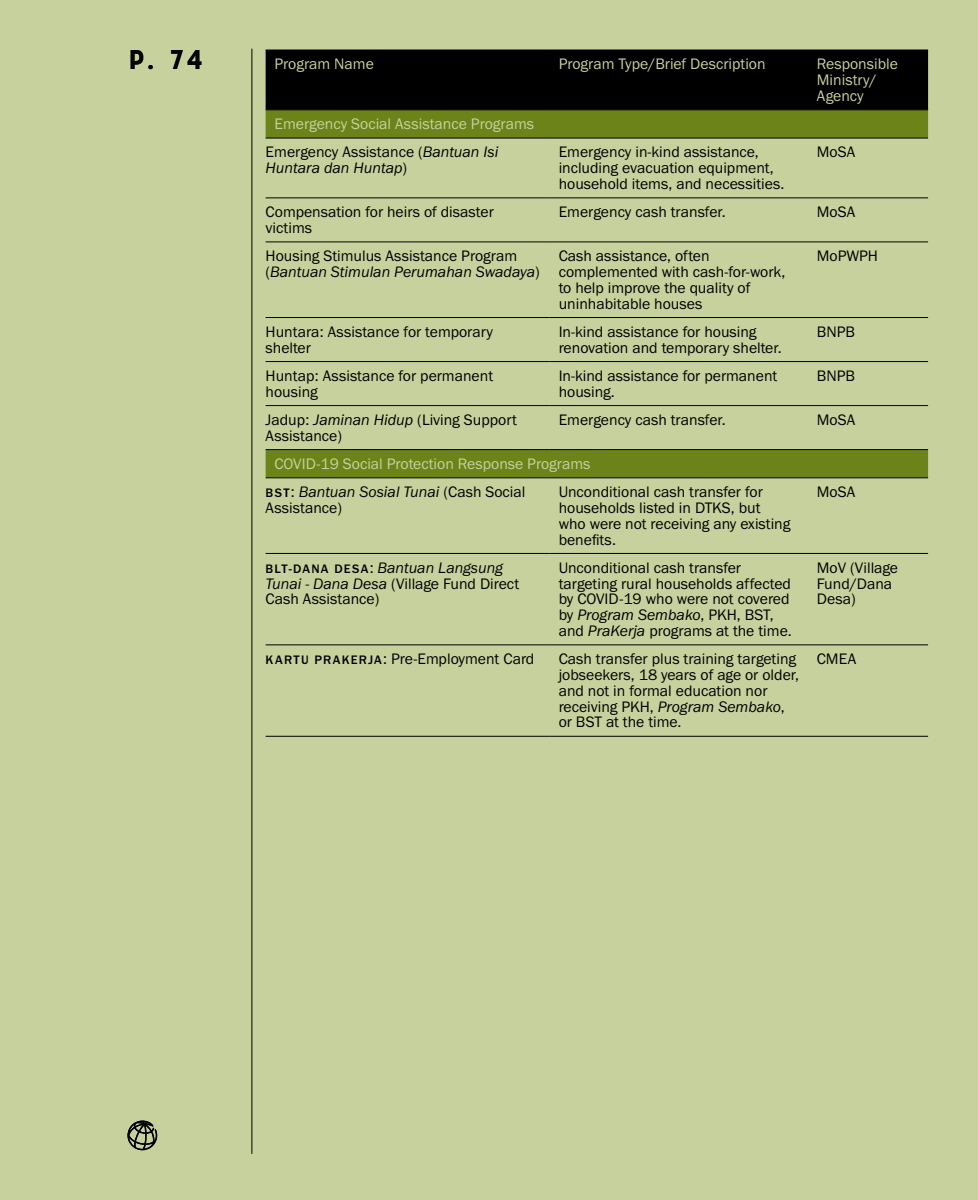
<style>
.page{position:relative;width:978px;height:1200px;background:#c7d19e}
.page>*{position:absolute;margin:0;border:0;box-sizing:border-box;transform-origin:0 0}
.t1{font:700 26.85px "Korolev";color:#000}
.footnote___Source{font:15.75px/15.8px "Franklin Gothic URW Boo";color:#000}
.footnote___Source-2{font:15.75px/15.8px "Franklin Gothic URW Boo";color:#c7d19e}
.footnote___Source-3{font:15.75px/15.8px "Franklin Gothic URW Boo Ita";color:#000}
.s1{font-family:"Franklin Gothic URW Boo"}
.s2{font-family:"Franklin Gothic URW Boo Ita"}
.s3{font-family:"Franklin Gothic URW";font-weight:500;font-size:12.75px}
</style>
<div class="page">
<div style="left:266px;top:51px;width:662px;height:59px;background:#000"></div>
<svg style="left:266px;top:111px;width:662px;height:367px"></svg>
<hr style="left:266px;top:50px;width:284px;height:1px;background:#000">
<hr style="left:550px;top:50px;width:258px;height:1px;background:#000">
<hr style="left:808px;top:50px;width:120px;height:1px;background:#000">
<hr style="left:266px;top:110px;width:284px;height:1px;background:#000">
<hr style="left:550px;top:110px;width:258px;height:1px;background:#000">
<hr style="left:808px;top:110px;width:120px;height:1px;background:#000">
<hr style="left:266px;top:198px;width:284px;height:1px;background:#000">
<hr style="left:550px;top:198px;width:258px;height:1px;background:#000">
<hr style="left:808px;top:198px;width:120px;height:1px;background:#000">
<hr style="left:266px;top:242px;width:284px;height:1px;background:#000">
<hr style="left:550px;top:242px;width:258px;height:1px;background:#000">
<hr style="left:808px;top:242px;width:120px;height:1px;background:#000">
<hr style="left:266px;top:317px;width:284px;height:1px;background:#000">
<hr style="left:550px;top:317px;width:258px;height:1px;background:#000">
<hr style="left:808px;top:317px;width:120px;height:1px;background:#000">
<hr style="left:266px;top:361px;width:284px;height:1px;background:#000">
<hr style="left:550px;top:361px;width:258px;height:1px;background:#000">
<hr style="left:808px;top:361px;width:120px;height:1px;background:#000">
<hr style="left:266px;top:405px;width:284px;height:1px;background:#000">
<hr style="left:550px;top:405px;width:258px;height:1px;background:#000">
<hr style="left:808px;top:405px;width:120px;height:1px;background:#000">
<hr style="left:266px;top:553px;width:284px;height:1px;background:#000">
<hr style="left:550px;top:553px;width:258px;height:1px;background:#000">
<hr style="left:808px;top:553px;width:120px;height:1px;background:#000">
<hr style="left:266px;top:645px;width:284px;height:1px;background:#000">
<hr style="left:550px;top:645px;width:258px;height:1px;background:#000">
<hr style="left:808px;top:645px;width:120px;height:1px;background:#000">
<hr style="left:266px;top:736px;width:284px;height:1px;background:#000">
<hr style="left:550px;top:736px;width:258px;height:1px;background:#000">
<hr style="left:808px;top:736px;width:120px;height:1px;background:#000">
<hr style="left:266px;top:138px;width:284px;height:1px;background:#000">
<hr style="left:550px;top:138px;width:258px;height:1px;background:#000">
<hr style="left:808px;top:138px;width:120px;height:1px;background:#000">
<hr style="left:266px;top:449px;width:284px;height:1px;background:#000">
<hr style="left:550px;top:449px;width:258px;height:1px;background:#000">
<hr style="left:808px;top:449px;width:120px;height:1px;background:#000">
<hr style="left:266px;top:478px;width:284px;height:1px;background:#000">
<hr style="left:550px;top:478px;width:258px;height:1px;background:#000">
<hr style="left:808px;top:478px;width:120px;height:1px;background:#000">
<hr style="left:252px;top:49px;width:1px;height:1105px;background:#000">
<svg style="left:127px;top:1121px;width:30px;height:29px"></svg>
<h1 class="t1" style="left:129px;top:43px;width:75px">P. 74</h1>
<p class="footnote___Source-2" style="left:274px;top:56px;width:101px">Program Name</p>
<p class="footnote___Source-2" style="left:559px;top:56px;width:208px">Program Type/Brief Description</p>
<p class="footnote___Source-2" style="left:817px;top:56px;width:83px">Responsible<br>Ministry/<br>Agency</p>
<p class="footnote___Source-2" style="left:274px;top:116px;width:261px">Emergency Social Assistance Programs</p>
<p class="footnote___Source-3" style="left:266px;top:144px;width:234px"><span class="s1">Emergency Assistance (</span>Bantuan Isi<br>Huntara dan Huntap<span class="s1">)</span></p>
<p class="footnote___Source" style="left:559px;top:144px;width:227px">Emergency in-kind assistance, including evacuation equipment, household items, and necessities.</p>
<p class="footnote___Source" style="left:817px;top:144px;width:40px">MoSA</p>
<p class="footnote___Source" style="left:266px;top:204px;width:230px">Compensation for heirs of disaster victims</p>
<p class="footnote___Source" style="left:559px;top:204px;width:169px">Emergency cash transfer.</p>
<p class="footnote___Source" style="left:817px;top:204px;width:40px">MoSA</p>
<p class="footnote___Source" style="left:266px;top:248px;width:276px">Housing Stimulus Assistance Program (<span class="s2">Bantuan Stimulan Perumahan Swadaya</span>)</p>
<p class="footnote___Source" style="left:559px;top:248px;width:228px">Cash assistance, often complemented with cash-for-work, to help improve the quality of uninhabitable houses</p>
<p class="footnote___Source" style="left:817px;top:248px;width:63px">MoPWPH</p>
<p class="footnote___Source" style="left:266px;top:323px;width:229px">Huntara: Assistance for temporary shelter</p>
<p class="footnote___Source" style="left:559px;top:323px;width:224px">In-kind assistance for housing renovation and temporary shelter.</p>
<p class="footnote___Source" style="left:817px;top:323px;width:40px">BNPB</p>
<p class="footnote___Source" style="left:266px;top:368px;width:229px">Huntap: Assistance for permanent housing</p>
<p class="footnote___Source" style="left:559px;top:368px;width:220px">In-kind assistance for permanent housing.</p>
<p class="footnote___Source" style="left:817px;top:368px;width:40px">BNPB</p>
<p class="footnote___Source" style="left:266px;top:412px;width:253px">Jadup: <span class="s2">Jaminan Hidup</span> (Living Support<br>Assistance)</p>
<p class="footnote___Source" style="left:559px;top:412px;width:169px">Emergency cash transfer.</p>
<p class="footnote___Source" style="left:817px;top:412px;width:40px">MoSA</p>
<p class="footnote___Source-2" style="left:274px;top:456px;width:318px">COVID-19 Social Protection Response Programs</p>
<p class="footnote___Source" style="left:266px;top:484px;width:261px"><span class="s3">BST</span>: <span class="s2">Bantuan Sosial Tunai</span> (Cash Social<br>Assistance)</p>
<p class="footnote___Source" style="left:559px;top:484px;width:233px">Unconditional cash transfer for households listed in DTKS, but who were not receiving any existing benefits.</p>
<p class="footnote___Source" style="left:817px;top:484px;width:40px">MoSA</p>
<p class="footnote___Source" style="left:266px;top:559px;width:255px"><span class="s3">BLT-DANA DESA</span>: <span class="s2">Bantuan Langsung<br>Tunai - Dana Desa</span> (Village Fund Direct<br>Cash Assistance)</p>
<p class="footnote___Source" style="left:559px;top:559px;width:234px">Unconditional cash transfer targeting rural households affected by COVID-19 who were not covered by <span class="s2">Program Sembako</span>, PKH, BST, and <span class="s2">PraKerja</span> programs at the time.</p>
<p class="footnote___Source" style="left:817px;top:559px;width:83px">MoV (Village<br>Fund/Dana<br>Desa)</p>
<p class="footnote___Source" style="left:266px;top:651px;width:270px"><span class="s3">KARTU PRAKERJA</span>: Pre-Employment Card</p>
<p class="footnote___Source" style="left:559px;top:651px;width:242px">Cash transfer plus training targeting jobseekers, 18 years of age or older, and not in formal education nor receiving PKH, <span class="s2">Program Sembako</span>, or BST at the time.</p>
<p class="footnote___Source" style="left:817px;top:651px;width:41px">CMEA</p>
</div>
